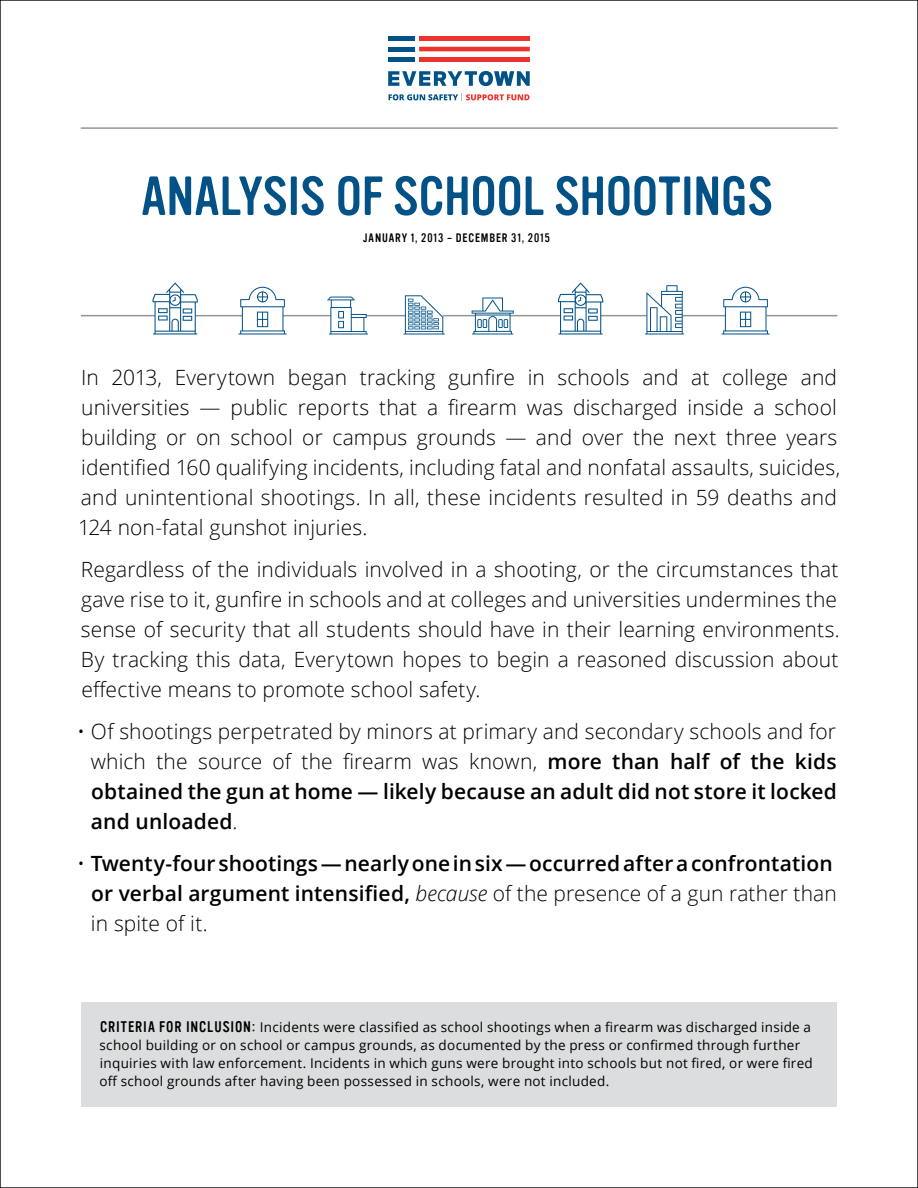
<style>
.page{position:relative;width:918px;height:1188px;background:#fff}
.page>*{position:absolute;margin:0;border:0;box-sizing:border-box;transform-origin:0 0}
.t1{font:54px "Vinyl";letter-spacing:-.005em;color:#025287}
.t2{font:300 21px/30px "Open Sans";letter-spacing:.005em;color:#000}
.t3{font:600 21px/30px "Open Sans";letter-spacing:.005em;color:#000}
.t4{font:13.5px/18px "Open Sans";letter-spacing:.02em;color:#000}
.t5{font:12px "Vinyl";letter-spacing:.07em;color:#000}
.s1{font-weight:600}
.s2{font-weight:300}
.s3{font-weight:300;font-style:italic}
.s4{font-family:"Vinyl";font-size:15px}
</style>
<div class="page">
<div style="left:81px;top:1002px;width:756px;height:105px;background:#dcddde"></div>
<svg style="left:388px;top:93px;width:142px;height:8px"></svg>
<hr style="left:419px;top:58px;width:111px;height:4px;background:#ed332b">
<hr style="left:419px;top:47px;width:111px;height:4px;background:#ed332b">
<div style="left:419px;top:36px;width:111px;height:5px;background:#ed332b"></div>
<hr style="left:388px;top:58px;width:27px;height:4px;background:#005287">
<hr style="left:388px;top:47px;width:27px;height:4px;background:#005287">
<div style="left:388px;top:36px;width:27px;height:5px;background:#005287"></div>
<svg style="left:388px;top:71px;width:142px;height:15px"></svg>
<hr style="left:81px;top:127px;width:756px;height:2px;background:#939598">
<hr style="left:196px;top:315px;width:46px;height:1px;background:#939598">
<hr style="left:283px;top:315px;width:48px;height:1px;background:#939598">
<hr style="left:366px;top:315px;width:40px;height:1px;background:#939598">
<hr style="left:443px;top:315px;width:32px;height:1px;background:#939598">
<hr style="left:510px;top:315px;width:50px;height:1px;background:#939598">
<hr style="left:601px;top:315px;width:46px;height:1px;background:#939598">
<hr style="left:683px;top:315px;width:42px;height:1px;background:#939598">
<hr style="left:767px;top:315px;width:70px;height:1px;background:#939598">
<hr style="left:81px;top:315px;width:74px;height:1px;background:#939598">
<svg style="left:238px;top:287px;width:49px;height:47px"></svg>
<svg style="left:721px;top:287px;width:49px;height:47px"></svg>
<svg style="left:327px;top:297px;width:41px;height:37px"></svg>
<svg style="left:645px;top:285px;width:39px;height:49px"></svg>
<svg style="left:404px;top:295px;width:41px;height:39px"></svg>
<svg style="left:472px;top:298px;width:42px;height:36px"></svg>
<svg style="left:153px;top:282px;width:45px;height:53px"></svg>
<svg style="left:558px;top:282px;width:45px;height:53px"></svg>
<h1 class="t1" style="left:142px;top:167px;width:633px">ANALYSIS OF SCHOOL SHOOTINGS</h1>
<p class="t5" style="left:363px;top:231px;width:188px">JANUARY 1, 2013 – DECEMBER 31, 2015</p>
<p class="t2" style="left:78px;top:362px;width:764px">In 2013, Everytown began tracking gunfire in schools and at college and universities — public reports that a firearm was discharged inside a school building or on school or campus grounds — and over the next three years identified 160 qualifying incidents, including fatal and nonfatal assaults, suicides, and unintentional shootings. In all, these incidents resulted in 59 deaths and 124 non-fatal gunshot injuries.</p>
<p class="t2" style="left:81px;top:554px;width:761px">Regardless of the individuals involved in a shooting, or the circumstances that gave rise to it, gunfire in schools and at colleges and universities undermines the sense of security that all students should have in their learning environments.<br>By tracking this data, Everytown hopes to begin a reasoned discussion about effective means to promote school safety.</p>
<p class="t2" style="left:91px;top:716px;width:748px;text-align:justify;text-indent:-14px">• Of shootings perpetrated by minors at primary and secondary schools and for which the source of the firearm was known, <span class="s1">more than half of the kids obtained the gun at home — likely because an adult did not store it locked and unloaded</span>.</p>
<p class="t3" style="left:91px;top:848px;width:747px;text-indent:-14px"><span class="s2">•</span> Twenty-four shootings — nearly one in six — occurred after a confrontation or verbal argument intensified, <span class="s3">because</span> <span class="s2">of the presence of a gun rather than in spite of it.</span></p>
<p class="t4" style="left:99px;top:1017px;width:715px"><span class="s4">CRITERIA FOR INCLUSION:</span> Incidents were classified as school shootings when a firearm was discharged inside a school building or on school or campus grounds, as documented by the press or confirmed through further inquiries with law enforcement. Incidents in which guns were brought into schools but not fired, or were fired off school grounds after having been possessed in schools, were not included.</p>
</div>
